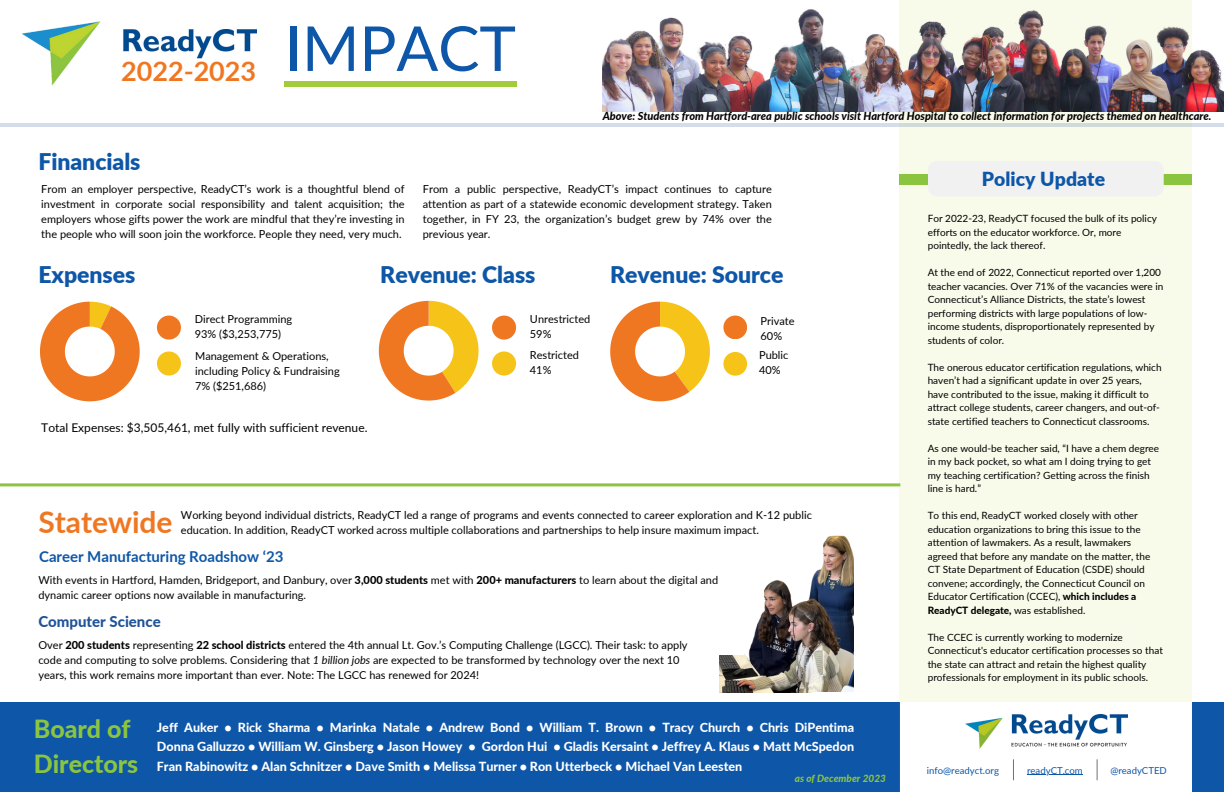
<style>
.page{position:relative;width:1224px;height:792px;background:#fff}
.page>*{position:absolute;margin:0;border:0;box-sizing:border-box;transform-origin:0 0}
.t1{font:62px "Lato";letter-spacing:-.005em;color:#0d56a8}
.t2{font:700 30px "Lato";color:#f07722}
.t3{font:700 27px "Lato";color:#f07722}
.t4{font:800 25px/34.5px "Lato";color:#8bc540}
.t5{font:900 23px "Lato";color:#0e56a7}
.t6{font:900 23px "Lato";letter-spacing:-.005em;color:#0d56a8}
.t7{font:900 19.4px "Lato";letter-spacing:.005em;color:#0d56a8}
.t8{font:700 15px "Lato";color:#0e56a7}
.t9{font:800 15px "Lato";color:#1f5398}
.t10{font:800 12.6px/19.5px "Lato";color:#fff;text-align:justify}
.t11{font:12px "Lato";color:#000}
.t12{font:11px/15px "Lato";color:#000}
.t13{font:italic 800 11px "Lato";color:#000}
.t14{font:10px/13.5px "Lato";color:#000}
.t15{font:italic 800 10px "Lato";color:#8bc540}
.t16{font:9.6px "Lato";color:#0d56a8}
.s1{font-weight:800}
.s2{font-style:italic}
</style>
<div class="page">
<div style="left:0;top:703px;width:1224px;height:89px;background:#0d56a8"></div>
<div style="left:899px;top:0;width:293px;height:792px;background:#f8faea"></div>
<div style="left:900px;top:703px;width:292px;height:89px;background:#fff"></div>
<div style="left:899px;top:175px;width:293px;height:10px;background:#8bc540"></div>
<div style="left:928px;top:161px;width:236px;height:35px;background:#f1f1f1;border-radius:10px"></div>
<img style="left:21px;top:21px;width:80px;height:65px">
<svg style="left:610px;top:302px;width:100px;height:99px"></svg>
<svg style="left:379px;top:301px;width:100px;height:100px"></svg>
<div style="left:723px;top:316px;width:24px;height:23px;background:#f07722;border-radius:50%"></div>
<div style="left:723px;top:352px;width:24px;height:24px;background:#f6c318;border-radius:50%"></div>
<div style="left:492px;top:316px;width:24px;height:24px;background:#f07722;border-radius:50%"></div>
<div style="left:492px;top:351px;width:24px;height:25px;background:#f6c318;border-radius:50%"></div>
<div style="left:157px;top:316px;width:24px;height:24px;background:#f07722;border-radius:50%"></div>
<div style="left:157px;top:351px;width:24px;height:25px;background:#f6c318;border-radius:50%"></div>
<img style="left:603px;top:9px;width:621px;height:102px">
<hr style="left:0;top:483px;width:900px;height:3px;background:#8bc540">
<svg style="left:1013px;top:759px;width:1px;height:21px"></svg>
<img style="left:966px;top:715px;width:161px;height:33px">
<hr style="left:1027px;top:774px;width:56px;height:1px;background:#0d56a8">
<svg style="left:1097px;top:759px;width:1px;height:21px"></svg>
<img style="left:745px;top:535px;width:109px;height:157px">
<img style="left:719px;top:656px;width:93px;height:36px">
<svg style="left:40px;top:302px;width:100px;height:99px"></svg>
<img style="left:123px;top:29px;width:134px;height:29px">
<div style="left:284px;top:82px;width:233px;height:5px;background:#a2cc3c"></div>
<svg style="left:0;top:123px;width:1224px;height:4px;background:#d2dde6"></svg>
<h3 class="t3" style="left:121px;top:55px;width:136px">2022-2023</h3>
<h5 class="t1" style="left:285px;top:10px;width:233px">IMPACT</h5>
<p class="t13" style="left:603px;top:110px;width:610px">Above: Students from Hartford-area public schools visit Hartford Hospital to collect information for projects themed on healthcare.</p>
<p class="t6" style="left:38px;top:148px;width:104px">Financials</p>
<h2 class="t12" style="left:41px;top:181px;width:365px;text-align:justify">From an employer perspective, ReadyCT’s work is a thoughtful blend of investment in corporate social responsibility and talent acquisition; the employers whose gifts power the work are mindful that they’re investing in the people who will soon join the workforce. People they need, very much.</h2>
<p class="t12" style="left:423px;top:181px;width:351px;text-align:justify">From a public perspective, ReadyCT’s impact continues to capture attention as part of a statewide economic development strategy. Taken together, in FY 23, the organization’s budget grew by 74% over the previous year.</p>
<p class="t5" style="left:38px;top:260px;width:98px">Expenses</p>
<p class="t5" style="left:380px;top:260px;width:157px">Revenue: Class</p>
<p class="t5" style="left:610px;top:260px;width:175px">Revenue: Source</p>
<p class="t12" style="left:195px;top:311px;width:99px">Direct Programming</p>
<p class="t12" style="left:195px;top:326px;width:88px">93% ($3,253,775)</p>
<p class="t12" style="left:195px;top:348px;width:146px">Management &amp; Operations, including Policy &amp; Fundraising</p>
<p class="t12" style="left:195px;top:378px;width:72px">7% ($251,686)</p>
<p class="t11" style="left:41px;top:420px;width:328px">Total Expenses: $3,505,461, met fully with sufficient revenue.</p>
<p class="t12" style="left:530px;top:311px;width:62px">Unrestricted</p>
<p class="t12" style="left:530px;top:326px;width:23px">59%</p>
<p class="t12" style="left:530px;top:347px;width:51px">Restricted</p>
<p class="t12" style="left:530px;top:362px;width:23px">41%</p>
<h3 class="t12" style="left:761px;top:313px;width:36px">Private</h3>
<h3 class="t12" style="left:761px;top:328px;width:23px">60%</h3>
<h3 class="t12" style="left:759px;top:348px;width:31px">Public</h3>
<p class="t12" style="left:759px;top:363px;width:23px">40%</p>
<p class="t2" style="left:38px;top:503px;width:136px">Statewide</p>
<p class="t8" style="left:39px;top:547px;width:246px">Career Manufacturing Roadshow ‘23</p>
<p class="t12" style="left:181px;top:507px;width:632px">Working beyond individual districts, ReadyCT led a range of programs and events connected to career exploration and K-12 public education. In addition, ReadyCT worked across multiple collaborations and partnerships to help insure maximum impact.</p>
<p class="t12" style="left:38px;top:573px;width:681px">With events in Hartford, Hamden, Bridgeport, and Danbury, over <span class="s1">3,000 students</span> met with <span class="s1">200+ manufacturers</span> to learn about the digital and dynamic career options now available in manufacturing.</p>
<h5 class="t9" style="left:38px;top:612px;width:124px">Computer Science</h5>
<p class="t12" style="left:38px;top:637px;width:651px">Over <span class="s1">200 students</span> representing <span class="s1">22 school districts</span> entered the 4th annual Lt. Gov.’s Computing Challenge (LGCC). Their task: to apply code and computing to solve problems. Considering that <span class="s2">1 billion jobs</span> are expected to be transformed by technology over the next 10 years, this work remains more important than ever. Note: The LGCC has renewed for 2024!</p>
<p class="t4" style="left:34px;top:711px;width:106px">Board of<br>Directors</p>
<p class="t10" style="left:157px;top:717px;width:699px">Jeff Auker • Rick Sharma • Marinka Natale • Andrew Bond • William T. Brown • Tracy Church • Chris DiPentima Donna Galluzzo • William W. Ginsberg • Jason Howey • Gordon Hui • Gladis Kersaint • Jeffrey A. Klaus • Matt McSpedon Fran Rabinowitz • Alan Schnitzer • Dave Smith • Melissa Turner • Ron Utterbeck • Michael Van Leesten</p>
<h2 class="t15" style="left:795px;top:772px;width:93px">as of December 2023</h2>
<p class="t7" style="left:982px;top:167px;width:125px">Policy Update</p>
<h1 class="t14" style="left:928px;top:211px;width:231px">For 2022-23, ReadyCT focused the bulk of its policy efforts on the educator workforce. Or, more pointedly, the lack thereof.</h1>
<p class="t14" style="left:928px;top:265px;width:237px">At the end of 2022, Connecticut reported over 1,200 teacher vacancies. Over 71% of the vacancies were in Connecticut’s Alliance Districts, the state’s lowest performing districts with large populations of low&shy;income students, disproportionately represented by students of color.</p>
<p class="t14" style="left:928px;top:360px;width:235px">The onerous educator certification regulations, which haven’t had a significant update in over 25 years, have contributed to the issue, making it difficult to attract college students, career changers, and out-of&shy;state certified teachers to Connecticut classrooms.</p>
<h3 class="t14" style="left:928px;top:441px;width:233px">As one would-be teacher said, “I have a chem degree in my back pocket, so what am I doing trying to get my teaching certification? Getting across the finish line is hard.”</h3>
<p class="t14" style="left:928px;top:508px;width:224px">To this end, ReadyCT worked closely with other education organizations to bring this issue to the attention of lawmakers. As a result, lawmakers agreed that before any mandate on the matter, the CT State Department of Education (CSDE) should convene; accordingly, the Connecticut Council on Educator Certification (CCEC), <span class="s1">which includes a ReadyCT delegate,</span> was established.</p>
<p class="t14" style="left:928px;top:630px;width:237px">The CCEC is currently working to modernize Connecticut's educator certification processes so that the state can attract and retain the highest quality professionals for employment in its public schools.</p>
<p class="t16" style="left:927px;top:764px;width:74px">info@readyct.org</p>
<p class="t16" style="left:1027px;top:764px;width:57px">readyCT.com</p>
<p class="t16" style="left:1110px;top:764px;width:58px">@readyCTED</p>
</div>
